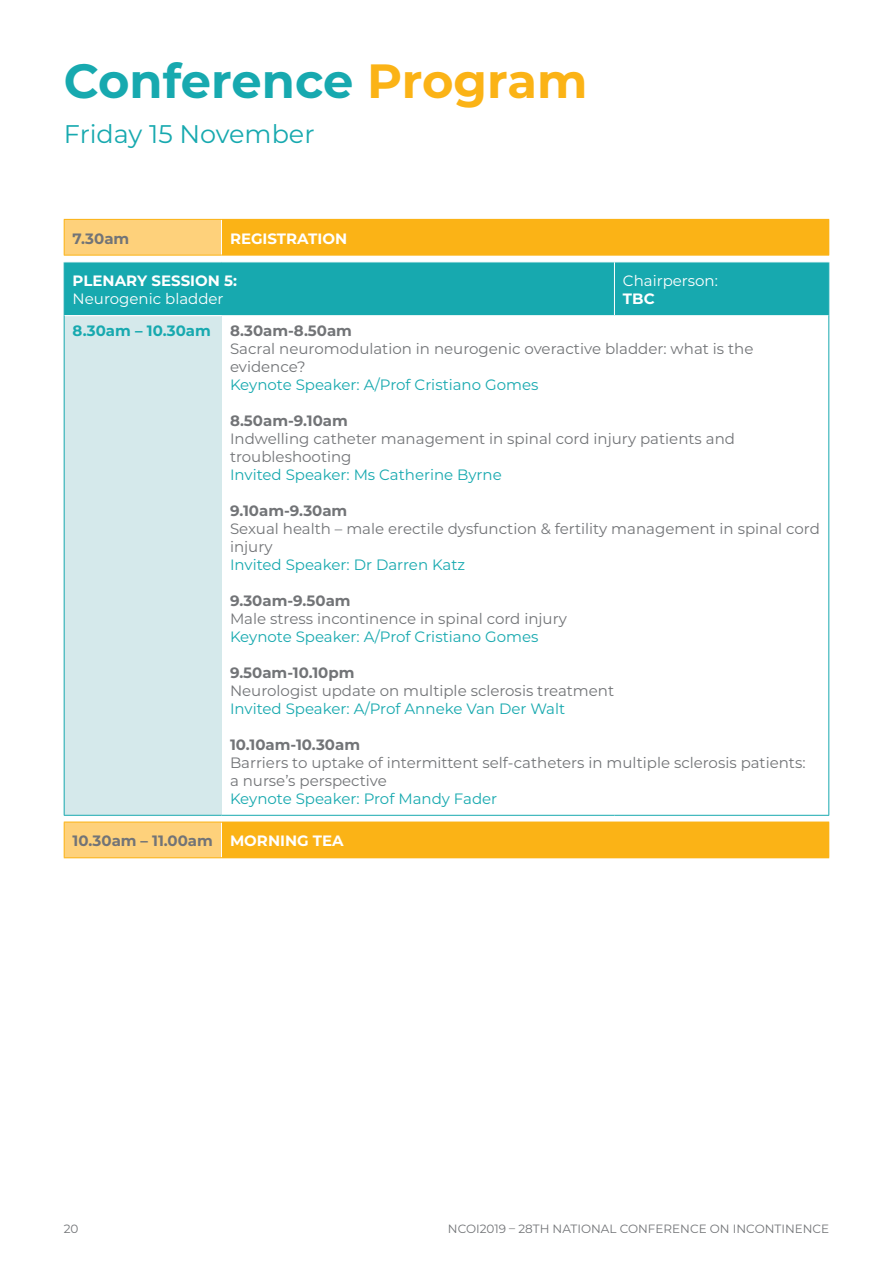
<style>
.page{position:relative;width:893px;height:1263px;background:#fff}
.page>*{position:absolute;margin:0;border:0;box-sizing:border-box;transform-origin:0 0}
.t1{font:700 48px "Montserrat";color:#17a9af}
.t2{font:25.5px "Montserrat";color:#17a9af}
.t3{font:15px/18px "Montserrat";color:#727477}
.t4{font:15px "Montserrat";color:#17a9af}
.t5{font:700 15px "Montserrat";color:#727477}
.t6{font:700 15px "Montserrat";color:#fff}
.t7{font:15px "Montserrat";color:#fff}
.t8{font:700 15px "Montserrat";color:#17a9af}
.t9{font:12px "Montserrat";color:#727477}
.s1{color:#fbb316}
.s2{color:#fff}
</style>
<div class="page">
<div style="left:64px;top:219px;width:157px;height:36px;background:#fed17b"></div>
<div style="left:221px;top:219px;width:608px;height:36px;background:#fbb316"></div>
<hr style="left:221px;top:220px;width:1px;height:35px;background:#fff">
<hr style="left:64px;top:219px;width:157px;height:1px;background:#fbb316">
<hr style="left:64px;top:220px;width:1px;height:35px;background:#fbb316">
<hr style="left:64px;top:255px;width:157px;height:1px;background:#fbb316">
<hr style="left:221px;top:255px;width:608px;height:1px;background:#fbb316">
<div style="left:65px;top:263px;width:763px;height:52px;background:#17a9af"></div>
<div style="left:64px;top:316px;width:157px;height:499px;background:#d5e9eb"></div>
<hr style="left:64px;top:262px;width:1px;height:54px;background:#17a9af">
<hr style="left:828px;top:262px;width:1px;height:54px;background:#17a9af">
<hr style="left:614px;top:262px;width:1px;height:53px;background:#fff">
<hr style="left:64px;top:262px;width:157px;height:1px;background:#fff">
<hr style="left:614px;top:262px;width:215px;height:1px;background:#fff">
<hr style="left:221px;top:316px;width:1px;height:499px;background:#d5e9eb">
<hr style="left:64px;top:316px;width:1px;height:499px;background:#17a9af">
<hr style="left:828px;top:316px;width:1px;height:499px;background:#17a9af">
<hr style="left:64px;top:815px;width:157px;height:1px;background:#17a9af">
<hr style="left:221px;top:815px;width:393px;height:1px;background:#17a9af">
<hr style="left:614px;top:815px;width:215px;height:1px;background:#17a9af">
<div style="left:64px;top:822px;width:157px;height:36px;background:#fed17b"></div>
<div style="left:221px;top:822px;width:608px;height:36px;background:#fbb316"></div>
<hr style="left:221px;top:822px;width:1px;height:35px;background:#fff">
<hr style="left:64px;top:822px;width:157px;height:1px;background:#fbb316">
<hr style="left:64px;top:822px;width:1px;height:35px;background:#fbb316">
<hr style="left:221px;top:822px;width:608px;height:1px;background:#fbb316">
<hr style="left:64px;top:857px;width:157px;height:1px;background:#fbb316">
<h1 class="t1" style="left:64px;top:47px;width:525px">Conference <span class="s1">Program</span></h1>
<h2 class="t2" style="left:64px;top:116px;width:252px">Friday 15 November</h2>
<p class="t5" style="left:73px;top:227px;width:58px">7.30am</p>
<p class="t6" style="left:230px;top:227px;width:119px">REGISTRATION</p>
<p class="t6" style="left:73px;top:270px;width:166px">PLENARY SESSION 5:</p>
<p class="t7" style="left:73px;top:289px;width:152px">Neurogenic bladder</p>
<p class="t7" style="left:623px;top:271px;width:96px">Chairperson:</p>
<p class="t6" style="left:623px;top:288px;width:33px">TBC</p>
<p class="t8" style="left:73px;top:320px;width:140px">8.30am – 10.30am</p>
<p class="t5" style="left:230px;top:320px;width:124px">8.30am-8.50am</p>
<p class="t3" style="left:230px;top:339px;width:525px">Sacral neuromodulation in neurogenic overactive bladder: what is the evidence?</p>
<p class="t4" style="left:230px;top:374px;width:310px">Keynote Speaker: A/Prof Cristiano Gomes</p>
<p class="t5" style="left:230px;top:410px;width:119px">8.50am-9.10am</p>
<p class="t3" style="left:230px;top:429px;width:507px">Indwelling catheter management in spinal cord injury patients and troubleshooting</p>
<p class="t4" style="left:230px;top:464px;width:273px">Invited Speaker: Ms Catherine Byrne</p>
<p class="t5" style="left:230px;top:500px;width:119px">9.10am-9.30am</p>
<p class="t3" style="left:230px;top:519px;width:591px">Sexual health – male erectile dysfunction &amp; fertility management in spinal cord injury</p>
<p class="t4" style="left:230px;top:554px;width:237px">Invited Speaker: Dr Darren Katz</p>
<p class="t5" style="left:230px;top:590px;width:122px">9.30am-9.50am</p>
<p class="t3" style="left:230px;top:609px;width:339px">Male stress incontinence in spinal cord injury</p>
<p class="t4" style="left:230px;top:626px;width:310px">Keynote Speaker: A/Prof Cristiano Gomes</p>
<p class="t5" style="left:230px;top:662px;width:126px">9.50am-10.10pm</p>
<p class="t3" style="left:230px;top:681px;width:386px">Neurologist update on multiple sclerosis treatment</p>
<p class="t4" style="left:230px;top:698px;width:337px">Invited Speaker: A/Prof Anneke Van Der Walt</p>
<p class="t5" style="left:230px;top:734px;width:132px">10.10am-10.30am</p>
<p class="t3" style="left:230px;top:753px;width:577px">Barriers to uptake of intermittent self-catheters in multiple sclerosis patients: a nurse’s perspective</p>
<p class="t4" style="left:230px;top:788px;width:269px">Keynote Speaker: Prof Mandy Fader</p>
<p class="t5" style="left:73px;top:830px;width:273px">10.30am – 11.00am <span class="s2">MORNING TEA</span></p>
<p class="t9" style="left:64px;top:1221px;width:16px">20</p>
<p class="t9" style="left:448px;top:1221px;width:383px">NCOI2019 – 28TH NATIONAL CONFERENCE ON INCONTINENCE</p>
</div>
